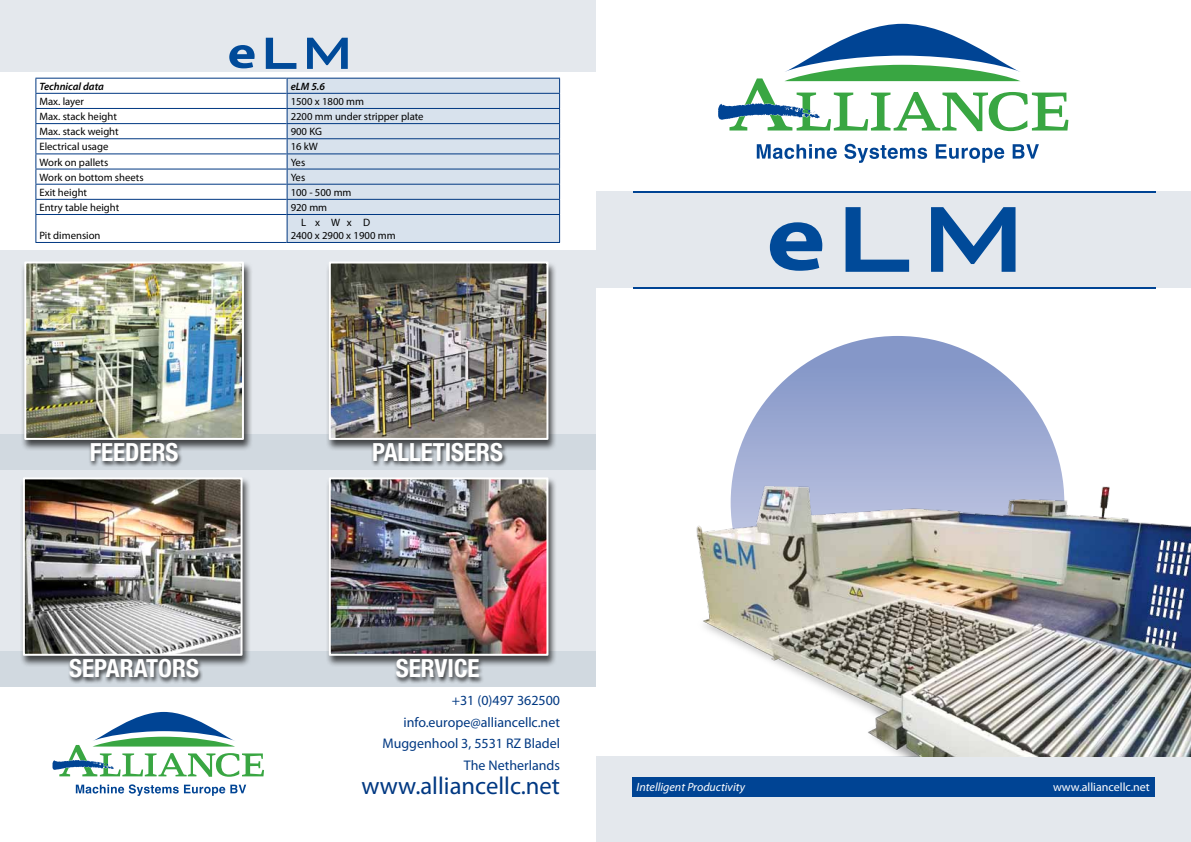
<style>
.page{position:relative;width:1191px;height:842px;background:#fff}
.page>*{position:absolute;margin:0;border:0;box-sizing:border-box;transform-origin:0 0}
.t1{font:700 condensed 25px "Helvetica Neue LT Std";color:#fff}
.t2{font:24.6px "Myriad Pro";color:#003882}
.t3{font:14px/21.5px "Myriad Pro";color:#003882;text-align:right}
.t4{font:italic 12px "Myriad Pro";color:#fff}
.t5{font:12px "Myriad Pro";color:#fff}
.t6{font:10.7px/12.8px "Myriad Pro";color:#000}
.t7{font:italic 600 10.7px "Myriad Pro";color:#000}
</style>
<div class="page">
<div style="left:0;top:250px;width:595px;height:437px;background:#e4e8ed"></div>
<div style="left:0;top:434px;width:595px;height:36px;background:#d1d9e0"></div>
<div style="left:0;top:652px;width:595px;height:35px;background:#d1d9e0"></div>
<div style="left:596px;top:756px;width:595px;height:86px;background:#e4e8ed"></div>
<div style="left:596px;top:192px;width:595px;height:96px;background:#e4e8ed"></div>
<div style="left:0;top:0;width:595px;height:72px;background:#e4e8ed"></div>
<div style="left:288px;top:79px;width:271px;height:163px;background:#d8e2ed"></div>
<hr style="left:35px;top:78px;width:252px;height:1px;background:#003882">
<hr style="left:35px;top:93px;width:252px;height:1px;background:#003882">
<hr style="left:35px;top:108px;width:252px;height:1px;background:#003882">
<hr style="left:35px;top:123px;width:252px;height:1px;background:#003882">
<hr style="left:35px;top:138px;width:252px;height:1px;background:#003882">
<hr style="left:35px;top:153px;width:252px;height:1px;background:#003882">
<hr style="left:35px;top:169px;width:252px;height:1px;background:#003882">
<hr style="left:35px;top:184px;width:252px;height:1px;background:#003882">
<hr style="left:35px;top:199px;width:252px;height:1px;background:#003882">
<hr style="left:35px;top:214px;width:252px;height:1px;background:#003882">
<svg style="left:35px;top:79px;width:1px;height:163px"></svg>
<hr style="left:35px;top:242px;width:252px;height:1px;background:#003882">
<hr style="left:287px;top:78px;width:273px;height:1px;background:#003882">
<hr style="left:287px;top:93px;width:273px;height:1px;background:#003882">
<hr style="left:287px;top:108px;width:273px;height:1px;background:#003882">
<hr style="left:287px;top:123px;width:273px;height:1px;background:#003882">
<hr style="left:287px;top:138px;width:273px;height:1px;background:#003882">
<hr style="left:287px;top:153px;width:273px;height:1px;background:#003882">
<hr style="left:287px;top:169px;width:273px;height:1px;background:#003882">
<hr style="left:287px;top:184px;width:273px;height:1px;background:#003882">
<hr style="left:287px;top:199px;width:273px;height:1px;background:#003882">
<hr style="left:287px;top:214px;width:273px;height:1px;background:#003882">
<svg style="left:287px;top:79px;width:1px;height:163px"></svg>
<svg style="left:559px;top:79px;width:1px;height:163px"></svg>
<hr style="left:287px;top:242px;width:273px;height:1px;background:#003882">
<svg style="left:730px;top:336px;width:334px;height:333px;background:#93a2ce"></svg>
<div style="left:632px;top:777px;width:522px;height:20px;background:#004494"></div>
<svg style="left:718px;top:24px;width:350px;height:107px"></svg>
<svg style="left:756px;top:144px;width:283px;height:19px"></svg>
<svg style="left:52px;top:712px;width:212px;height:65px"></svg>
<svg style="left:76px;top:784px;width:170px;height:12px"></svg>
<div style="left:19px;top:477px;width:232px;height:190px;background:#000;opacity:.69"></div>
<img style="left:26px;top:480px;width:213px;height:173px">
<div style="left:23px;top:477px;width:219px;height:179px;border:2px solid #fff"></div>
<div style="left:325px;top:477px;width:232px;height:190px;background:#000;opacity:.69"></div>
<img style="left:332px;top:480px;width:213px;height:173px">
<div style="left:329px;top:477px;width:219px;height:179px;border:2px solid #fff"></div>
<div style="left:325px;top:261px;width:232px;height:190px;background:#000;opacity:.69"></div>
<img style="left:332px;top:265px;width:213px;height:172px">
<div style="left:329px;top:262px;width:219px;height:178px;border:2px solid #fff"></div>
<div style="left:21px;top:261px;width:231px;height:190px;background:#000;opacity:.69"></div>
<img style="left:27px;top:265px;width:214px;height:172px">
<div style="left:24px;top:262px;width:220px;height:178px;border:2px solid #fff"></div>
<div style="left:88px;top:441px;width:95px;height:27px;background:#000;opacity:.78"></div>
<div style="left:67px;top:658px;width:137px;height:26px;background:#000;opacity:.78"></div>
<div style="left:371px;top:441px;width:137px;height:27px;background:#000;opacity:.78"></div>
<div style="left:394px;top:658px;width:90px;height:26px;background:#000;opacity:.78"></div>
<hr style="left:633px;top:287px;width:522px;height:1px;background:#004494">
<hr style="left:633px;top:192px;width:522px;height:1px;background:#004494">
<svg style="left:845px;top:207px;width:170px;height:65px"></svg>
<svg style="left:770px;top:222px;width:52px;height:49px"></svg>
<svg style="left:266px;top:38px;width:82px;height:31px"></svg>
<svg style="left:229px;top:45px;width:26px;height:23px"></svg>
<img style="left:696px;top:453px;width:495px;height:303px">
<p class="t7" style="left:39px;top:79px;width:66px">Technical data</p>
<p class="t7" style="left:291px;top:79px;width:36px">eLM 5.6</p>
<p class="t6" style="left:39px;top:95px;width:46px">Max. layer</p>
<p class="t6" style="left:291px;top:95px;width:75px">1500 x 1800 mm</p>
<p class="t6" style="left:39px;top:110px;width:79px">Max. stack height</p>
<p class="t6" style="left:291px;top:110px;width:134px">2200 mm under stripper plate</p>
<p class="t6" style="left:39px;top:125px;width:81px">Max. stack weight</p>
<p class="t6" style="left:291px;top:125px;width:33px">900 KG</p>
<p class="t6" style="left:39px;top:140px;width:70px">Electrical usage</p>
<p class="t6" style="left:291px;top:140px;width:29px">16 kW</p>
<p class="t6" style="left:39px;top:155px;width:70px">Work on pallets</p>
<p class="t6" style="left:291px;top:155px;width:16px">Yes</p>
<p class="t6" style="left:39px;top:170px;width:106px">Work on bottom sheets</p>
<p class="t6" style="left:291px;top:170px;width:16px">Yes</p>
<p class="t6" style="left:39px;top:186px;width:49px">Exit height</p>
<p class="t6" style="left:291px;top:186px;width:62px">100 - 500 mm</p>
<p class="t6" style="left:39px;top:201px;width:81px">Entry table height</p>
<p class="t6" style="left:291px;top:201px;width:38px">920 mm</p>
<p class="t6" style="left:39px;top:229px;width:63px">Pit dimension</p>
<p class="t6" style="left:291px;top:216px;width:106px;text-indent:10px">L x W x D<br>2400 x 2900 x 1900 mm</p>
<h1 class="t1" style="left:90px;top:437px;width:90px">FEEDERS</h1>
<h1 class="t1" style="left:69px;top:653px;width:131px">SEPARATORS</h1>
<h1 class="t1" style="left:372px;top:437px;width:133px">PALLETISERS</h1>
<h1 class="t1" style="left:396px;top:653px;width:85px">SERVICE</h1>
<h3 class="t3" style="left:382px;top:689px;width:179px">+31 (0)497 362500 info.europe@alliancellc.net<br>Muggenhool 3, 5531 RZ Bladel<br>The Netherlands</h3>
<h2 class="t2" style="left:361px;top:771px;width:200px">www.alliancellc.net</h2>
<p class="t4" style="left:636px;top:779px;width:110px">Intelligent Productivity</p>
<p class="t5" style="left:1053px;top:779px;width:98px">www.alliancellc.net</p>
</div>
